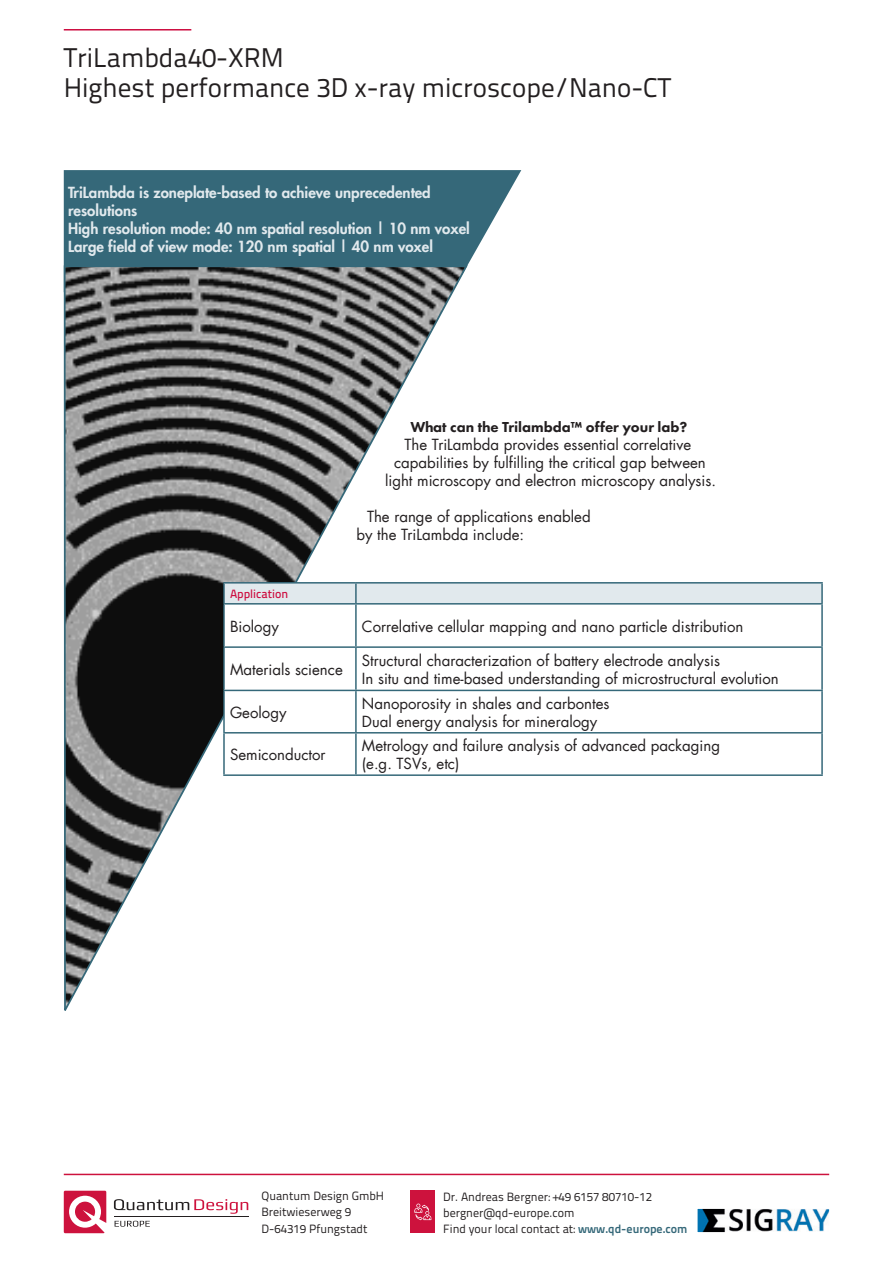
<style>
.page{position:relative;width:893px;height:1263px;background:#fff}
.page>*{position:absolute;margin:0;border:0;box-sizing:border-box;transform-origin:0 0}
.t1{font:27px/30px "Titillium Text 22 L";color:#231f20}
.Fließtext{font:15px/18px "Futura LT";color:#231f20}
.Überschrift_2{font:800 15px/18px "Futura LT";color:#e1e9ed}
.Fließtext-2{font:800 15px "Futura PT";color:#231f20}
.t2{font:12px/16.8px "Titillium Text 22 L";color:#231f20}
.Überschrift_Tabelle{font:500 12px "Titillium Text 22 L";color:#cd0d40}
.s1{font-weight:700;color:#356879}
</style>
<div class="page">
<hr style="left:64px;top:29px;width:127px;height:2px;background:#cd0d40">
<img style="left:698px;top:1210px;width:130px;height:21px">
<div style="left:696px;top:1208px;width:134px;height:25px;border:1px solid #fff"></div>
<hr style="left:64px;top:1174px;width:765px;height:1px;background:#cd123d">
<svg style="left:64px;top:1191px;width:42px;height:42px"></svg>
<svg style="left:114px;top:1199px;width:134px;height:15px"></svg>
<hr style="left:114px;top:1216px;width:135px;height:1px;background:#231f20">
<svg style="left:115px;top:1221px;width:35px;height:6px"></svg>
<div style="left:411px;top:1191px;width:24px;height:42px;background:#cd123d"></div>
<svg style="left:414px;top:1203px;width:17px;height:17px"></svg>
<div style="left:64px;top:170px;width:457px;height:94px;background:#356879"></div>
<svg style="left:63px;top:264px;width:405px;height:747px"></svg>
<svg style="left:225px;top:605px;width:596px;height:169px"></svg>
<hr style="left:223px;top:582px;width:133px;height:2px;background:#356879">
<hr style="left:356px;top:582px;width:467px;height:2px;background:#356879">
<div style="left:223px;top:583px;width:600px;height:20px;background:#e1e9ed"></div>
<hr style="left:223px;top:605px;width:2px;height:41px;background:#356879">
<hr style="left:223px;top:648px;width:2px;height:42px;background:#356879">
<hr style="left:223px;top:691px;width:2px;height:41px;background:#356879">
<hr style="left:223px;top:733px;width:2px;height:41px;background:#356879">
<hr style="left:223px;top:603px;width:133px;height:2px;background:#356879">
<hr style="left:356px;top:603px;width:467px;height:2px;background:#356879">
<hr style="left:355px;top:605px;width:2px;height:41px;background:#356879">
<hr style="left:821px;top:605px;width:2px;height:41px;background:#356879">
<hr style="left:355px;top:648px;width:2px;height:42px;background:#356879">
<hr style="left:821px;top:648px;width:2px;height:42px;background:#356879">
<hr style="left:355px;top:691px;width:2px;height:41px;background:#356879">
<hr style="left:821px;top:691px;width:2px;height:41px;background:#356879">
<hr style="left:355px;top:733px;width:2px;height:41px;background:#356879">
<hr style="left:821px;top:733px;width:2px;height:41px;background:#356879">
<hr style="left:223px;top:646px;width:133px;height:2px;background:#356879">
<hr style="left:356px;top:646px;width:467px;height:2px;background:#356879">
<hr style="left:223px;top:690px;width:133px;height:1px;background:#356879">
<hr style="left:356px;top:690px;width:467px;height:1px;background:#356879">
<hr style="left:223px;top:732px;width:133px;height:1px;background:#356879">
<hr style="left:356px;top:732px;width:467px;height:1px;background:#356879">
<hr style="left:223px;top:774px;width:133px;height:2px;background:#356879">
<hr style="left:356px;top:774px;width:467px;height:2px;background:#356879">
<h1 class="t1" style="left:64px;top:41px;width:609px">TriLambda40-XRM<br>Highest performance 3D x-ray microscope/Nano-CT</h1>
<p class="Überschrift_2" style="left:68px;top:183px;width:403px">TriLambda is zoneplate-based to achieve unprecedented resolutions<br>High resolution mode: 40 nm spatial resolution | 10 nm voxel Large field of view mode: 120 nm spatial | 40 nm voxel</p>
<p class="Fließtext-2" style="left:410px;top:418px;width:278px">What can the Trilambda™ offer your lab?</p>
<p class="Fließtext" style="left:385px;top:436px;width:333px;text-align:center">The TriLambda provides essential correlative capabilities by fulfilling the critical gap between light microscopy and electron microscopy analysis.</p>
<p class="Fließtext" style="left:356px;top:508px;width:236px;text-indent:10px">The range of applications enabled by the TriLambda include:</p>
<p class="Überschrift_Tabelle" style="left:230px;top:584px;width:60px">Application</p>
<p class="Fließtext" style="left:230px;top:617px;width:50px">Biology</p>
<p class="Fließtext" style="left:362px;top:617px;width:383px">Correlative cellular mapping and nano particle distribution</p>
<p class="Fließtext" style="left:230px;top:661px;width:114px">Materials science</p>
<p class="Fließtext" style="left:362px;top:652px;width:418px">Structural characterization of battery electrode analysis<br>In situ and time-based understanding of microstructural evolution</p>
<p class="Fließtext" style="left:230px;top:703px;width:58px">Geology</p>
<p class="Fließtext" style="left:362px;top:694px;width:249px">Nanoporosity in shales and carbontes<br>Dual energy analysis for mineralogy</p>
<p class="Fließtext" style="left:230px;top:746px;width:97px">Semiconductor</p>
<p class="Fließtext" style="left:362px;top:737px;width:360px">Metrology and failure analysis of advanced packaging (e.g. TSVs, etc)</p>
<p class="t2" style="left:261px;top:1186px;width:124px">Quantum Design GmbH<br>Breitwieserweg 9<br>D-64319 Pfungstadt</p>
<p class="t2" style="left:443px;top:1187px;width:246px;line-height:16.4px">Dr. Andreas Bergner: +49 6157 80710-12 bergner@qd-europe.com<br>Find your local contact at: <span class="s1">www.qd-europe.com</span></p>
</div>
